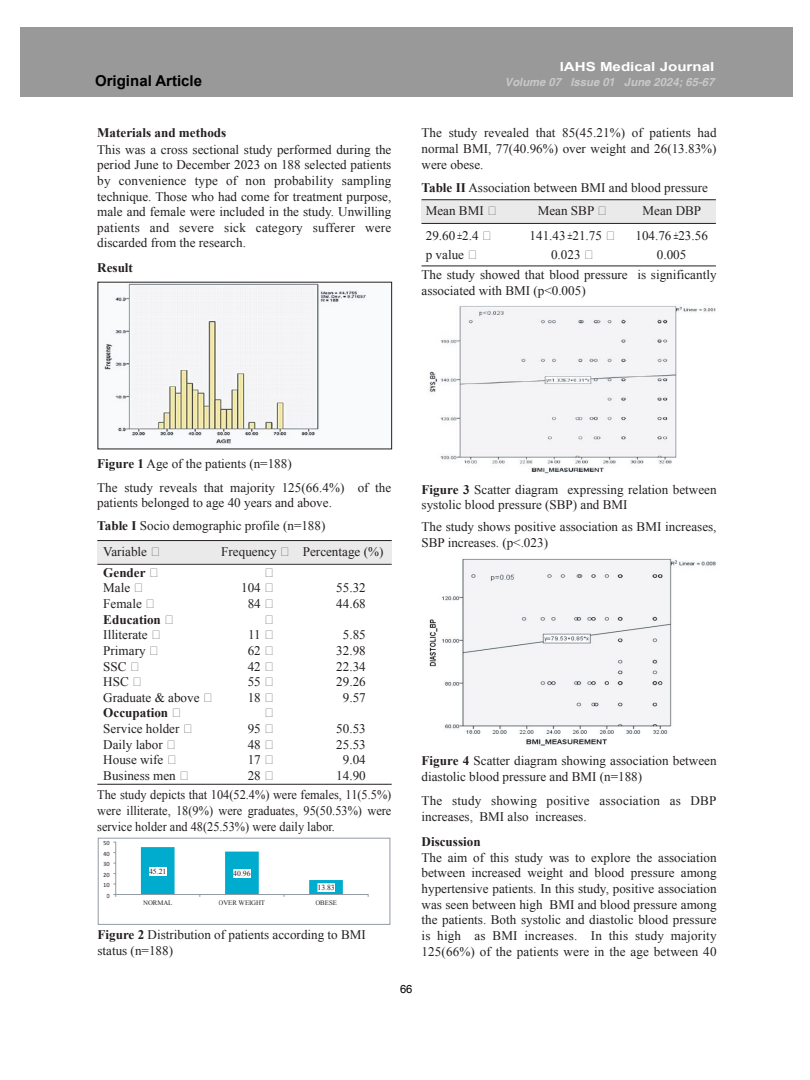
<style>
.page{position:relative;width:810px;height:1080px;background:#fff}
.page>*{position:absolute;margin:0;border:0;box-sizing:border-box;transform-origin:0 0}
.t1{font:700 15px "Arial";color:#000}
.t2{font:13.12px/15.6px "Times New Roman";color:#241f1f}
.t3{font:13.12px/15.6px "Times New Roman";color:#241f1f;text-align:justify;scale:.94 1}
.t4{font:13.12px/15.6px "Times New Roman";letter-spacing:.02em;color:#241f1f}
.t5{font:700 13.12px "Times New Roman";color:#241f1f}
.t6{font:700 12.5px "Arial";color:#fff;scale:1.21 1}
.t7{font:italic 700 11.25px "Arial";color:#c9c9c9}
.t8{font:11.25px "Arial";color:#000}
.t9{font:7.75px "Times New Roman";color:#241f1f}
.t10{font:6.75px "Times New Roman";letter-spacing:-.005em;color:#241f1f}
.t11{font:6.38px "Calibri";letter-spacing:-.005em;color:#241f1f}
.s1{font-weight:700}
.s2{color:#000}
</style>
<div class="page">
<div style="left:422px;top:200px;width:294px;height:23px;background:#ebeaea"></div>
<hr style="left:422px;top:200px;width:294px;height:1px;background:#241f1f">
<hr style="left:422px;top:223px;width:294px;height:1px;background:#241f1f">
<hr style="left:422px;top:266px;width:294px;height:1px;background:#241f1f">
<div style="left:97px;top:541px;width:295px;height:22px;background:#ebeaea"></div>
<div style="left:20px;top:27px;width:773px;height:70px;background:#999"></div>
<img style="left:103px;top:284px;width:264px;height:162px">
<svg style="left:309px;top:880px;width:34px;height:14px"></svg>
<svg style="left:225px;top:852px;width:34px;height:42px"></svg>
<svg style="left:141px;top:847px;width:34px;height:47px"></svg>
<hr style="left:115px;top:842px;width:1px;height:53px;background:#939aa4">
<hr style="left:116px;top:894px;width:252px;height:1px;background:#939aa4">
<div style="left:149px;top:867px;width:17px;height:9px;background:#fff"></div>
<div style="left:233px;top:869px;width:18px;height:9px;background:#fff"></div>
<div style="left:317px;top:883px;width:18px;height:9px;background:#fff"></div>
<div style="left:98px;top:838px;width:292px;height:87px;border:1px solid #939aa4"></div>
<img style="left:429px;top:306px;width:287px;height:168px">
<img style="left:429px;top:558px;width:287px;height:188px">
<hr style="left:97px;top:540px;width:295px;height:1px;background:#241f1f">
<hr style="left:97px;top:564px;width:295px;height:1px;background:#241f1f">
<hr style="left:97px;top:784px;width:295px;height:1px;background:#241f1f">
<p class="t6" style="left:560px;top:58px;width:129px">IAHS Medical Journal</p>
<p class="t1" style="left:95px;top:71px;width:108px">Original Article</p>
<p class="t7" style="left:505px;top:75px;width:211px">Volume 07 Issue 01 June 2024; 65-67</p>
<p class="t5" style="left:97px;top:123px;width:131px">Materials and methods</p>
<p class="t2" style="left:97px;top:141px;width:296px;text-align:justify">This was a cross sectional study performed during the period June to December 2023 on 188 selected patients by convenience type of non probability sampling technique. Those who had come for treatment purpose, male and female were included in the study. Unwilling patients and severe sick category sufferer were discarded from the research.</p>
<p class="t5" style="left:97px;top:258px;width:37px">Result</p>
<p class="t2" style="left:422px;top:125px;width:297px;text-align:justify">The study revealed that 85(45.21%) of patients had normal BMI, 77(40.96%) over weight and 26(13.83%) were obese.</p>
<p class="t2" style="left:422px;top:179px;width:288px"><span class="s1">Table II</span> Association between BMI and blood pressure</p>
<p class="t2" style="left:426px;top:202px;width:59px">Mean BMI</p>
<p class="t2" style="left:538px;top:202px;width:58px">Mean SBP</p>
<p class="t2" style="left:643px;top:202px;width:60px">Mean DBP</p>
<p class="t2" style="left:426px;top:227px;width:54px">29.60 <span class="s2">±</span>2.4</p>
<p class="t2" style="left:530px;top:227px;width:74px">141.43 <span class="s2">±</span>21.75</p>
<p class="t2" style="left:635px;top:227px;width:74px">104.76 <span class="s2">±</span>23.56</p>
<p class="t2" style="left:426px;top:246px;width:40px">p value</p>
<p class="t2" style="left:551px;top:246px;width:31px">0.023</p>
<p class="t2" style="left:657px;top:246px;width:31px">0.005</p>
<p class="t2" style="left:422px;top:267px;width:297px">The study showed that blood pressure is significantly associated with BMI (p&lt;0.005)</p>
<p class="t2" style="left:97px;top:452px;width:296px;line-height:23.1px"><span class="s1">Figure 1</span> Age of the patients (n=188)<br>The study reveals that majority 125(66.4%) of the</p>
<p class="t2" style="left:97px;top:491px;width:236px;line-height:23.1px">patients belonged to age 40 years and above.<br><span class="s1">Table I</span> Socio demographic profile (n=188)</p>
<p class="t2" style="left:103px;top:543px;width:45px">Variable</p>
<p class="t2" style="left:221px;top:543px;width:57px">Frequency</p>
<p class="t2" style="left:303px;top:543px;width:82px">Percentage (%)</p>
<p class="t5" style="left:103px;top:563px;width:44px">Gender</p>
<p class="t2" style="left:103px;top:580px;width:28px">Male</p>
<p class="t2" style="left:241px;top:580px;width:21px">104</p>
<p class="t2" style="left:336px;top:580px;width:31px">55.32</p>
<p class="t2" style="left:103px;top:596px;width:40px">Female</p>
<p class="t2" style="left:248px;top:596px;width:15px">84</p>
<p class="t2" style="left:336px;top:596px;width:31px">44.68</p>
<p class="t5" style="left:103px;top:610px;width:59px">Education</p>
<p class="t2" style="left:103px;top:627px;width:46px">Illiterate</p>
<p class="t2" style="left:248px;top:627px;width:14px">11</p>
<p class="t2" style="left:343px;top:627px;width:24px">5.85</p>
<p class="t2" style="left:103px;top:643px;width:44px">Primary</p>
<p class="t2" style="left:248px;top:643px;width:15px">62</p>
<p class="t2" style="left:336px;top:643px;width:31px">32.98</p>
<p class="t2" style="left:103px;top:658px;width:25px">SSC</p>
<p class="t2" style="left:248px;top:658px;width:15px">42</p>
<p class="t2" style="left:336px;top:658px;width:31px">22.34</p>
<p class="t2" style="left:103px;top:674px;width:27px">HSC</p>
<p class="t2" style="left:248px;top:674px;width:15px">55</p>
<p class="t2" style="left:336px;top:674px;width:31px">29.26</p>
<p class="t2" style="left:103px;top:689px;width:98px">Graduate &amp; above</p>
<p class="t2" style="left:248px;top:689px;width:15px">18</p>
<p class="t2" style="left:343px;top:689px;width:24px">9.57</p>
<p class="t5" style="left:103px;top:704px;width:66px">Occupation</p>
<p class="t2" style="left:103px;top:721px;width:78px">Service holder</p>
<p class="t2" style="left:248px;top:721px;width:15px">95</p>
<p class="t2" style="left:336px;top:721px;width:31px">50.53</p>
<p class="t2" style="left:103px;top:736px;width:61px">Daily labor</p>
<p class="t2" style="left:248px;top:736px;width:15px">48</p>
<p class="t2" style="left:336px;top:736px;width:31px">25.53</p>
<p class="t2" style="left:103px;top:752px;width:62px">House wife</p>
<p class="t2" style="left:248px;top:752px;width:15px">17</p>
<p class="t2" style="left:343px;top:752px;width:24px">9.04</p>
<p class="t2" style="left:103px;top:768px;width:74px">Business men</p>
<p class="t2" style="left:248px;top:768px;width:15px">28</p>
<p class="t2" style="left:336px;top:768px;width:31px">14.90</p>
<p class="t3" style="left:97px;top:787px;width:314px">The study depicts that 104(52.4%) were females, 11(5.5%) were illiterate, 18(9%) were graduates, 95(50.53%) were service holder and 48(25.53%) were daily labor.</p>
<p class="t11" style="left:103px;top:839px;width:8px">50</p>
<p class="t11" style="left:103px;top:850px;width:8px">40</p>
<p class="t11" style="left:103px;top:860px;width:8px">30</p>
<p class="t11" style="left:103px;top:871px;width:8px">20</p>
<p class="t11" style="left:103px;top:881px;width:8px">10</p>
<p class="t11" style="left:107px;top:892px;width:5px">0</p>
<p class="t9" style="left:149px;top:866px;width:19px">45.21</p>
<p class="t9" style="left:233px;top:868px;width:19px">40.96</p>
<p class="t9" style="left:317px;top:882px;width:19px">13.83</p>
<p class="t10" style="left:143px;top:898px;width:31px">NORMAL</p>
<p class="t10" style="left:219px;top:898px;width:48px">OVER WEIGHT</p>
<p class="t10" style="left:315px;top:898px;width:23px">OBESE</p>
<p class="t2" style="left:97px;top:927px;width:270px"><span class="s1">Figure 2</span> Distribution of patients according to BMI status (n=188)</p>
<p class="t2" style="left:422px;top:481px;width:297px"><span class="s1">Figure 3</span> Scatter diagram expressing relation between systolic blood pressure (SBP) and BMI</p>
<p class="t2" style="left:422px;top:519px;width:297px">The study shows positive association as BMI increases,<br>SBP increases. (p&lt;.023)</p>
<p class="t2" style="left:422px;top:753px;width:297px"><span class="s1">Figure 4</span> Scatter diagram showing association between diastolic blood pressure and BMI (n=188)</p>
<p class="t4" style="left:422px;top:793px;width:296px">The study showing positive association as DBP increases, BMI also increases.</p>
<p class="t5" style="left:422px;top:833px;width:61px">Discussion</p>
<p class="t2" style="left:422px;top:849px;width:297px;text-align:justify">The aim of this study was to explore the association between increased weight and blood pressure among hypertensive patients. In this study, positive association was seen between high BMI and blood pressure among the patients. Both systolic and diastolic blood pressure is high as BMI increases. In this study majority 125(66%) of the patients were in the age between 40</p>
<p class="t8" style="left:400px;top:981px;width:14px">66</p>
</div>
